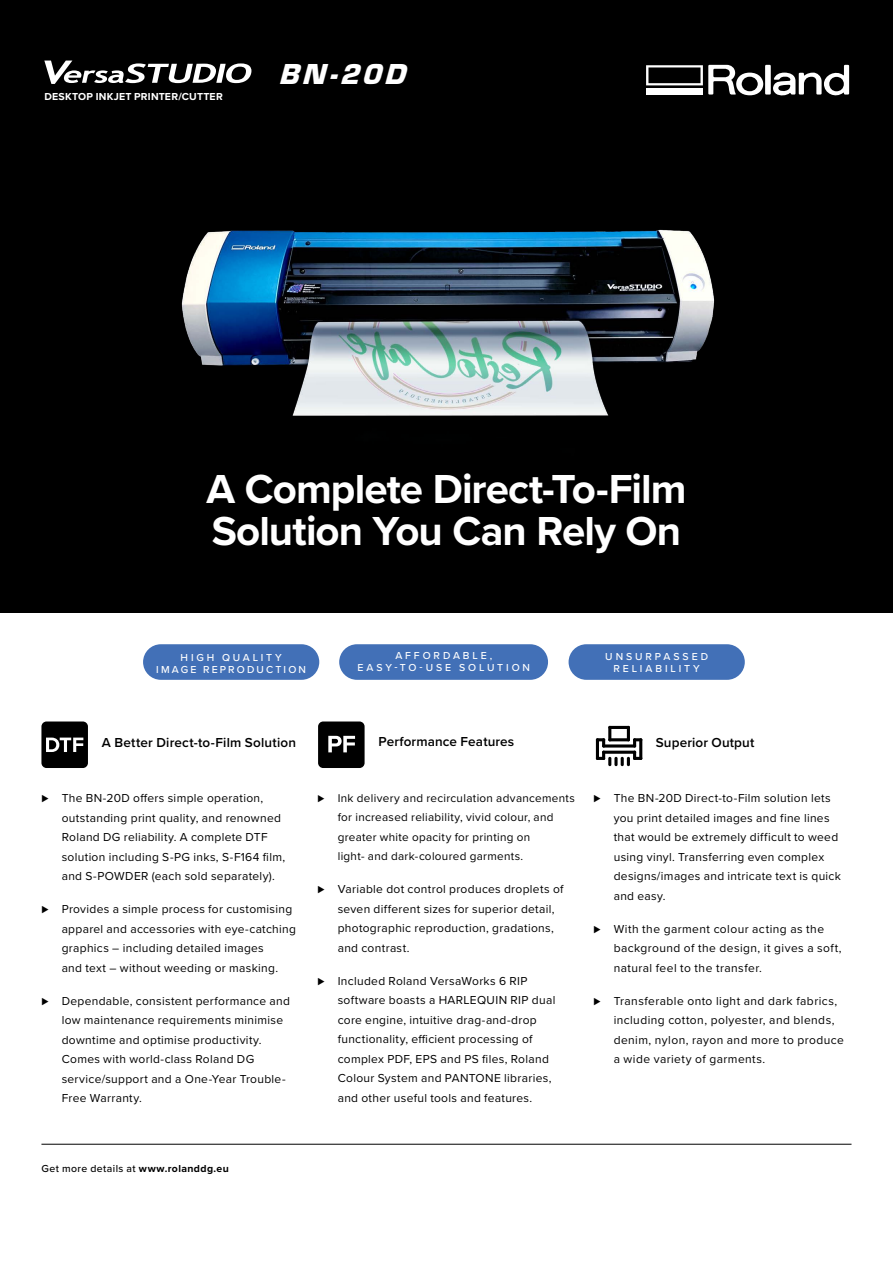
<style>
.page{position:relative;width:893px;height:1263px;background:#fff}
.page>*{position:absolute;margin:0;border:0;box-sizing:border-box;transform-origin:0 0}
.t1{font:700 42px/42px "Proxima Nova";letter-spacing:-.02em;color:#fff}
.t2{font:italic 900 30px "Eurostile";color:#fff}
.t3{font:600 13.5px "Proxima Nova";letter-spacing:.01em;color:#000101}
.t4{font:600 13.5px "Proxima Nova";letter-spacing:.01em;color:#000}
.t5{font:12px/19.5px "Proxima Nova";letter-spacing:.025em;color:#000}
.t6{font:11.7px/19.5px "Proxima Nova";letter-spacing:.025em;color:#000}
.t7{font:500 10.5px/12px "Proxima Nova";letter-spacing:.27em;color:#fff;text-align:center}
.t8{font:500 10.5px "Proxima Nova";letter-spacing:.04em;color:#000}
.t9{font:500 10.5px/12px "Proxima Nova";letter-spacing:.21em;color:#fff;text-align:center}
.t10{font:700 10.5px "Proxima Nova";letter-spacing:.025em;color:#fff}
.s1{font-weight:700}
</style>
<div class="page">
<div style="left:0;top:0;width:893px;height:612px;background:#000"></div>
<div style="left:339px;top:644px;width:209px;height:36px;background:#4270b7;border-radius:18px"></div>
<div style="left:143px;top:644px;width:176px;height:36px;background:#4270b7;border-radius:18px"></div>
<div style="left:569px;top:644px;width:176px;height:36px;background:#4270b7;border-radius:18px"></div>
<hr style="left:41px;top:1144px;width:810px;height:1px;background:#000101">
<svg style="left:44px;top:61px;width:207px;height:23px"></svg>
<div style="left:318px;top:721px;width:47px;height:47px;background:#000;border-radius:5px"></div>
<svg style="left:328px;top:736px;width:27px;height:16px"></svg>
<svg style="left:596px;top:726px;width:46px;height:40px"></svg>
<div style="left:41px;top:721px;width:47px;height:47px;background:#000;border-radius:5px"></div>
<svg style="left:46px;top:737px;width:37px;height:15px"></svg>
<div style="left:765px;top:65px;width:6px;height:30px;background:#fff"></div>
<svg style="left:773px;top:65px;width:76px;height:31px"></svg>
<svg style="left:646px;top:65px;width:117px;height:30px"></svg>
<img style="left:181px;top:229px;width:534px;height:187px">
<p class="t10" style="left:44px;top:88px;width:180px">DESKTOP INKJET PRINTER/CUTTER</p>
<h2 class="t2" style="left:278px;top:57px;width:128px">BN-20D</h2>
<h1 class="t1" style="left:206px;top:467px;width:482px">A Complete Direct-To-Film<br>Solution You Can Rely On</h1>
<p class="t7" style="left:358px;top:649px;width:174px">AFFORDABLE,<br>EASY-TO-USE SOLUTION</p>
<p class="t9" style="left:156px;top:651px;width:151px">HIGH QUALITY<br>IMAGE REPRODUCTION</p>
<p class="t7" style="left:605px;top:650px;width:104px">UNSURPASSED<br>RELIABILITY</p>
<p class="t3" style="left:378px;top:731px;width:137px">Performance Features</p>
<p class="t3" style="left:102px;top:733px;width:196px">A Better Direct-to-Film Solution</p>
<p class="t4" style="left:656px;top:732px;width:100px">Superior Output</p>
<p class="t5" style="left:62px;top:788px;width:225px;text-indent:-20px">⊲ The BN-20D offers simple operation, outstanding print quality, and renowned Roland DG reliability. A complete DTF solution including S-PG inks, S-F164 film, and S-POWDER (each sold separately).</p>
<p class="t5" style="left:62px;top:899px;width:236px;text-indent:-20px">⊲ Provides a simple process for customising apparel and accessories with eye-catching graphics – including detailed images<br>and text – without weeding or masking.</p>
<p class="t5" style="left:62px;top:990px;width:230px;text-indent:-20px">⊲ Dependable, consistent performance and low maintenance requirements minimise downtime and optimise productivity.<br>Comes with world-class Roland DG service/support and a One-Year Trouble-Free Warranty.</p>
<p class="t6" style="left:338px;top:788px;width:239px;text-indent:-20px">⊲ Ink delivery and recirculation advancements for increased reliability, vivid colour, and greater white opacity for printing on<br>light- and dark-coloured garments.</p>
<p class="t5" style="left:338px;top:879px;width:227px;text-indent:-20px">⊲ Variable dot control produces droplets of seven different sizes for superior detail, photographic reproduction, gradations, and contrast.</p>
<p class="t5" style="left:338px;top:971px;width:219px;text-indent:-20px">⊲ Included Roland VersaWorks 6 RIP software boasts a HARLEQUIN RIP dual core engine, intuitive drag-and-drop functionality, efficient processing of complex PDF, EPS and PS files, Roland Colour System and PANTONE libraries, and other useful tools and features.</p>
<p class="t5" style="left:614px;top:788px;width:229px;text-indent:-20px">⊲ The BN-20D Direct-to-Film solution lets you print detailed images and fine lines that would be extremely difficult to weed using vinyl. Transferring even complex designs/images and intricate text is quick and easy.</p>
<p class="t5" style="left:614px;top:918px;width:229px;text-indent:-20px">⊲ With the garment colour acting as the background of the design, it gives a soft, natural feel to the transfer.</p>
<p class="t5" style="left:614px;top:990px;width:232px;text-indent:-20px">⊲ Transferable onto light and dark fabrics, including cotton, polyester, and blends, denim, nylon, rayon and more to produce a wide variety of garments.</p>
<p class="t8" style="left:41px;top:1161px;width:189px">Get more details at <span class="s1">www.rolanddg.eu</span></p>
</div>
